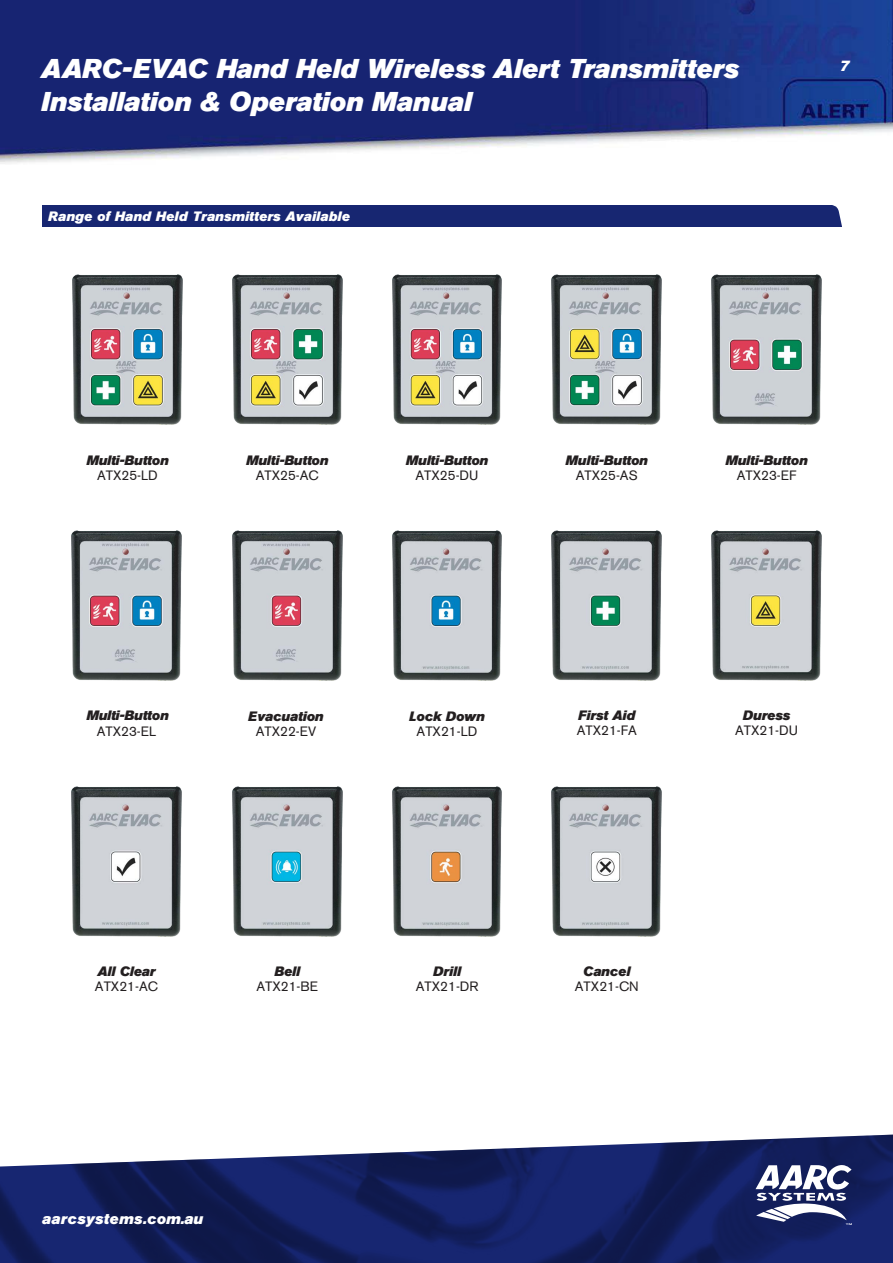
<style>
.page{position:relative;width:893px;height:1263px;background:#fff}
.page>*{position:absolute;margin:0;border:0;box-sizing:border-box;transform-origin:0 0}
.t1{font:italic 27px/32.4px "Akzidenz Grotesk BQ Super";color:#fff}
.t2{font:italic 15px "Akzidenz Grotesk BQ Super";letter-spacing:.03em;color:#fff}
.t3{font:italic 13.5px "Akzidenz Grotesk BQ Super";letter-spacing:-.005em;color:#231f20}
.t4{font:13.5px "Akzidenz Grotesk BE";color:#231f20}
.t5{font:italic 13.5px "Akzidenz Grotesk BQ Super";letter-spacing:.02em;color:#fff}
</style>
<div class="page">
<img style="left:0;top:0;width:893px;height:164px">
<img style="left:0;top:1134px;width:893px;height:129px">
<svg style="left:755px;top:1165px;width:97px;height:60px"></svg>
<img style="left:552px;top:275px;width:110px;height:150px">
<img style="left:392px;top:275px;width:110px;height:150px">
<img style="left:73px;top:275px;width:109px;height:150px">
<img style="left:232px;top:275px;width:110px;height:150px">
<img style="left:712px;top:275px;width:109px;height:150px">
<img style="left:232px;top:531px;width:110px;height:150px">
<img style="left:72px;top:531px;width:109px;height:150px">
<img style="left:392px;top:531px;width:110px;height:150px">
<img style="left:552px;top:531px;width:110px;height:150px">
<img style="left:712px;top:531px;width:109px;height:150px">
<img style="left:72px;top:787px;width:109px;height:150px">
<img style="left:232px;top:787px;width:110px;height:150px">
<img style="left:392px;top:787px;width:110px;height:150px">
<img style="left:552px;top:787px;width:110px;height:150px">
<div style="left:42px;top:205px;width:800px;height:22px;background:#172671"></div>
<svg style="left:832px;top:205px;width:10px;height:21px"></svg>
<h1 class="t1" style="left:41px;top:53px;width:699px">AARC-EVAC Hand Held Wireless Alert Transmitters<br>Installation &amp; Operation Manual</h1>
<p class="t2" style="left:840px;top:57px;width:11px">7</p>
<p class="t5" style="left:48px;top:208px;width:303px">Range of Hand Held Transmitters Available</p>
<p class="t3" style="left:86px;top:452px;width:84px">Multi-Button</p>
<p class="t3" style="left:246px;top:452px;width:84px">Multi-Button</p>
<p class="t3" style="left:406px;top:452px;width:84px">Multi-Button</p>
<p class="t3" style="left:566px;top:452px;width:84px">Multi-Button</p>
<p class="t3" style="left:725px;top:452px;width:84px">Multi-Button</p>
<p class="t4" style="left:97px;top:467px;width:62px">ATX25-LD</p>
<p class="t4" style="left:256px;top:467px;width:65px">ATX25-AC</p>
<p class="t4" style="left:737px;top:467px;width:61px">ATX23-EF</p>
<p class="t4" style="left:415px;top:467px;width:65px">ATX25-DU</p>
<p class="t4" style="left:576px;top:467px;width:63px">ATX25-AS</p>
<p class="t3" style="left:86px;top:707px;width:84px">Multi-Button</p>
<p class="t3" style="left:248px;top:708px;width:77px">Evacuation</p>
<p class="t4" style="left:97px;top:723px;width:61px">ATX23-EL</p>
<p class="t4" style="left:256px;top:723px;width:62px">ATX22-EV</p>
<p class="t3" style="left:409px;top:708px;width:77px">Lock Down</p>
<p class="t4" style="left:417px;top:723px;width:62px">ATX21-LD</p>
<p class="t3" style="left:578px;top:707px;width:59px">First Aid</p>
<p class="t4" style="left:577px;top:722px;width:62px">ATX21-FA</p>
<p class="t3" style="left:97px;top:963px;width:60px">All Clear</p>
<p class="t4" style="left:95px;top:978px;width:65px">ATX21-AC</p>
<p class="t3" style="left:274px;top:963px;width:27px">Bell</p>
<p class="t4" style="left:256px;top:978px;width:63px">ATX21-BE</p>
<p class="t2" style="left:42px;top:1210px;width:162px">aarcsystems.com.au</p>
<p class="t3" style="left:433px;top:963px;width:29px">Drill</p>
<p class="t4" style="left:416px;top:978px;width:64px">ATX21-DR</p>
<p class="t3" style="left:583px;top:963px;width:49px">Cancel</p>
<p class="t4" style="left:575px;top:978px;width:65px">ATX21-CN</p>
<p class="t3" style="left:743px;top:707px;width:49px">Duress</p>
<p class="t4" style="left:735px;top:722px;width:65px">ATX21-DU</p>
</div>
